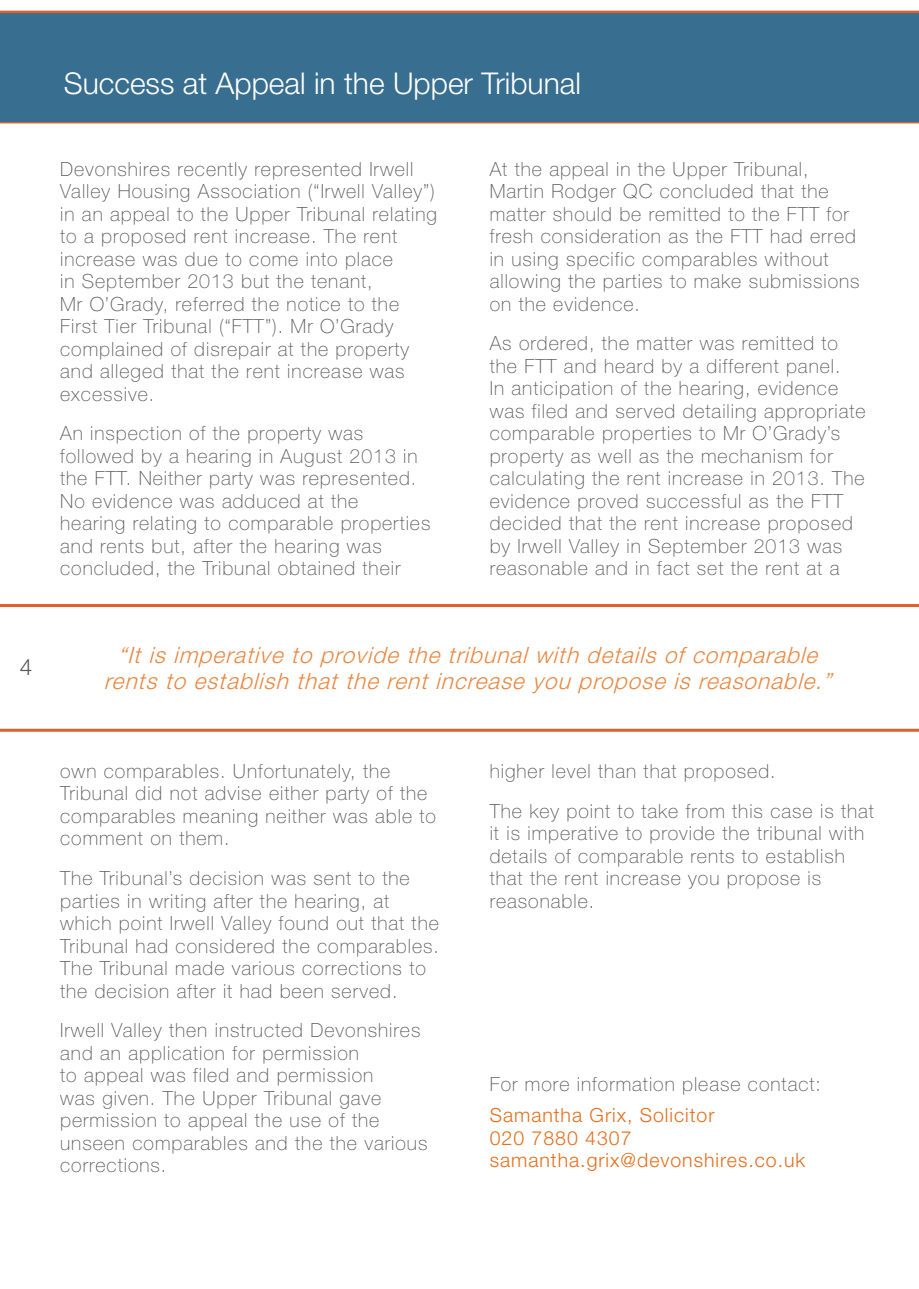
<style>
.page{position:relative;width:919px;height:1289px;background:#fff}
.page>*{position:absolute;margin:0;border:0;box-sizing:border-box;transform-origin:0 0}
.t1{font:300 30px "Helvetica Neue LT Std";color:#fff}
.t2{font:italic 300 22.5px/25.5px "Helvetica Neue LT Std";color:#e98842;text-align:center}
.t3{font:300 22.5px "Helvetica Neue LT Std";color:#57585a}
.t4{font:100 19.5px/22.5px "Helvetica Neue LT Std";letter-spacing:.05em;color:#57585a}
.t5{font:300 19.5px/22.5px "Helvetica Neue LT Std";letter-spacing:.05em;color:#e4701e}
</style>
<div class="page">
<svg style="left:0;top:604px;width:918px;height:127px"></svg>
<svg style="left:0;top:11px;width:918px;height:112px;background:#b26544"></svg>
<div style="left:0;top:13px;width:918px;height:108px;background:#386e8f"></div>
<p class="t3" style="left:20px;top:653px;width:14px">4</p>
<h1 class="t1" style="left:62px;top:60px;width:534px">Ask the Expert - Pets and Social Housing</h1>
<h1 class="t1" style="left:64px;top:65px;width:518px">Success at Appeal in the Upper Tribunal</h1>
<p class="t4" style="left:60px;top:157px;width:378px">Devonshires recently represented Irwell Valley Housing Association (“Irwell Valley”) in an appeal to the Upper Tribunal relating to a proposed rent increase. The rent increase was due to come into place<br>in September 2013 but the tenant,<br>Mr O’Grady, referred the notice to the First Tier Tribunal (“FTT”). Mr O’Grady complained of disrepair at the property and alleged that the rent increase was excessive.</p>
<p class="t4" style="left:60px;top:422px;width:372px">An inspection of the property was followed by a hearing in August 2013 in the FTT. Neither party was represented.<br>No evidence was adduced at the<br>hearing relating to comparable properties and rents but, after the hearing was concluded, the Tribunal obtained their</p>
<p class="t4" style="left:489px;top:157px;width:371px">At the appeal in the Upper Tribunal, Martin Rodger QC concluded that the matter should be remitted to the FTT for fresh consideration as the FTT had erred in using specific comparables without allowing the parties to make submissions on the evidence.</p>
<p class="t4" style="left:489px;top:332px;width:377px">As ordered, the matter was remitted to the FTT and heard by a different panel.<br>In anticipation of the hearing, evidence was filed and served detailing appropriate comparable properties to Mr O’Grady’s property as well as the mechanism for calculating the rent increase in 2013. The evidence proved successful as the FTT decided that the rent increase proposed by Irwell Valley in September 2013 was reasonable and in fact set the rent at a</p>
<p class="t2" style="left:104px;top:642px;width:735px">“It is imperative to provide the tribunal with details of comparable rents to establish that the rent increase you propose is reasonable.”</p>
<p class="t4" style="left:60px;top:759px;width:377px">own comparables. Unfortunately, the Tribunal did not advise either party of the comparables meaning neither was able to comment on them.</p>
<p class="t4" style="left:60px;top:866px;width:380px">The Tribunal’s decision was sent to the parties in writing after the hearing, at which point Irwell Valley found out that the Tribunal had considered the comparables.<br>The Tribunal made various corrections to the decision after it had been served.</p>
<p class="t4" style="left:60px;top:1018px;width:369px">Irwell Valley then instructed Devonshires and an application for permission<br>to appeal was filed and permission<br>was given. The Upper Tribunal gave permission to appeal the use of the unseen comparables and the the various corrections.</p>
<p class="t4" style="left:489px;top:751px;width:386px;line-height:39.5px">higher level than that proposed.<br>The key point to take from this case is that</p>
<p class="t4" style="left:489px;top:821px;width:376px">it is imperative to provide the tribunal with details of comparable rents to establish that the rent increase you propose is reasonable.</p>
<p class="t4" style="left:489px;top:1073px;width:333px">For more information please contact:</p>
<p class="t5" style="left:489px;top:1103px;width:317px">Samantha Grix, Solicitor<br>020 7880 4307 samantha.grix@devonshires.co.uk</p>
</div>
